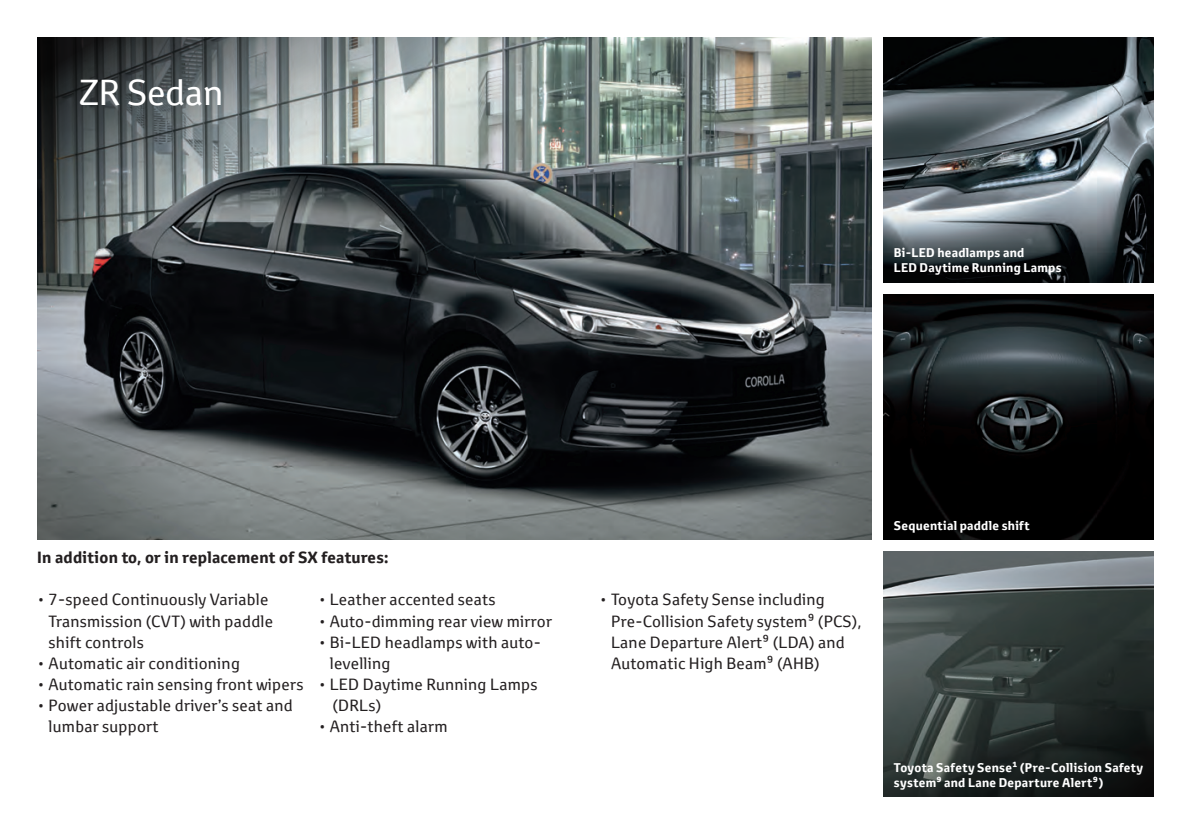
<style>
.page{position:relative;width:1191px;height:834px;background:#fff}
.page>*{position:absolute;margin:0;border:0;box-sizing:border-box;transform-origin:0 0}
.Multi-Column_Body_Bl{font:35px "Toyota Text";color:#fff}
.Multi-Column_Body_Bl-2{font:15.75px/21px "Toyota Text";letter-spacing:.015em;color:#231f20}
.Multi-Column_Body_Bl-3{font:700 15.75px "Toyota Text";letter-spacing:.015em;color:#231f20}
.t1{font:700 12.25px/14.7px "Toyota Text";letter-spacing:.025em;color:#fff}
</style>
<div class="page">
<img style="left:37px;top:37px;width:834px;height:502px">
<img style="left:884px;top:37px;width:269px;height:245px">
<img style="left:884px;top:551px;width:269px;height:245px">
<img style="left:884px;top:294px;width:269px;height:245px">
<svg style="left:37px;top:37px;width:549px;height:298px"></svg>
<p class="Multi-Column_Body_Bl" style="left:79px;top:70px;width:146px">ZR Sedan</p>
<p class="t1" style="left:894px;top:246px;width:169px">Bi-LED headlamps and<br>LED Daytime Running Lamps</p>
<p class="Multi-Column_Body_Bl-3" style="left:37px;top:547px;width:353px">In addition to, or in replacement of SX features:</p>
<p class="Multi-Column_Body_Bl-2" style="left:49px;top:589px;width:226px;text-indent:-11px">• 7-speed Continuously Variable<br>Transmission (CVT) with paddle shift controls</p>
<p class="Multi-Column_Body_Bl-2" style="left:37px;top:652px;width:204px">• Automatic air conditioning</p>
<p class="Multi-Column_Body_Bl-2" style="left:37px;top:673px;width:268px">• Automatic rain sensing front wipers</p>
<p class="Multi-Column_Body_Bl-2" style="left:49px;top:694px;width:246px;text-indent:-11px">• Power adjustable driver’s seat and lumbar support</p>
<p class="Multi-Column_Body_Bl-2" style="left:318px;top:589px;width:179px">• Leather accented seats</p>
<p class="Multi-Column_Body_Bl-2" style="left:318px;top:610px;width:235px">• Auto-dimming rear view mirror</p>
<p class="Multi-Column_Body_Bl-2" style="left:330px;top:631px;width:212px;text-indent:-11px">• Bi-LED headlamps with auto&shy;levelling</p>
<p class="Multi-Column_Body_Bl-2" style="left:332px;top:673px;width:206px;text-indent:-14px">• LED Daytime Running Lamps (DRLs)</p>
<p class="Multi-Column_Body_Bl-2" style="left:318px;top:715px;width:131px">• Anti-theft alarm</p>
<p class="Multi-Column_Body_Bl-2" style="left:611px;top:589px;width:251px;text-indent:-11px">• Toyota Safety Sense including<br>Pre-Collision Safety system9 (PCS),<br>Lane Departure Alert9 (LDA) and<br>Automatic High Beam9 (AHB)</p>
<p class="t1" style="left:894px;top:517px;width:137px">Sequential paddle shift</p>
<p class="t1" style="left:894px;top:760px;width:251px">Toyota Safety Sense1 (Pre-Collision Safety system9 and Lane Departure Alert9)</p>
</div>
